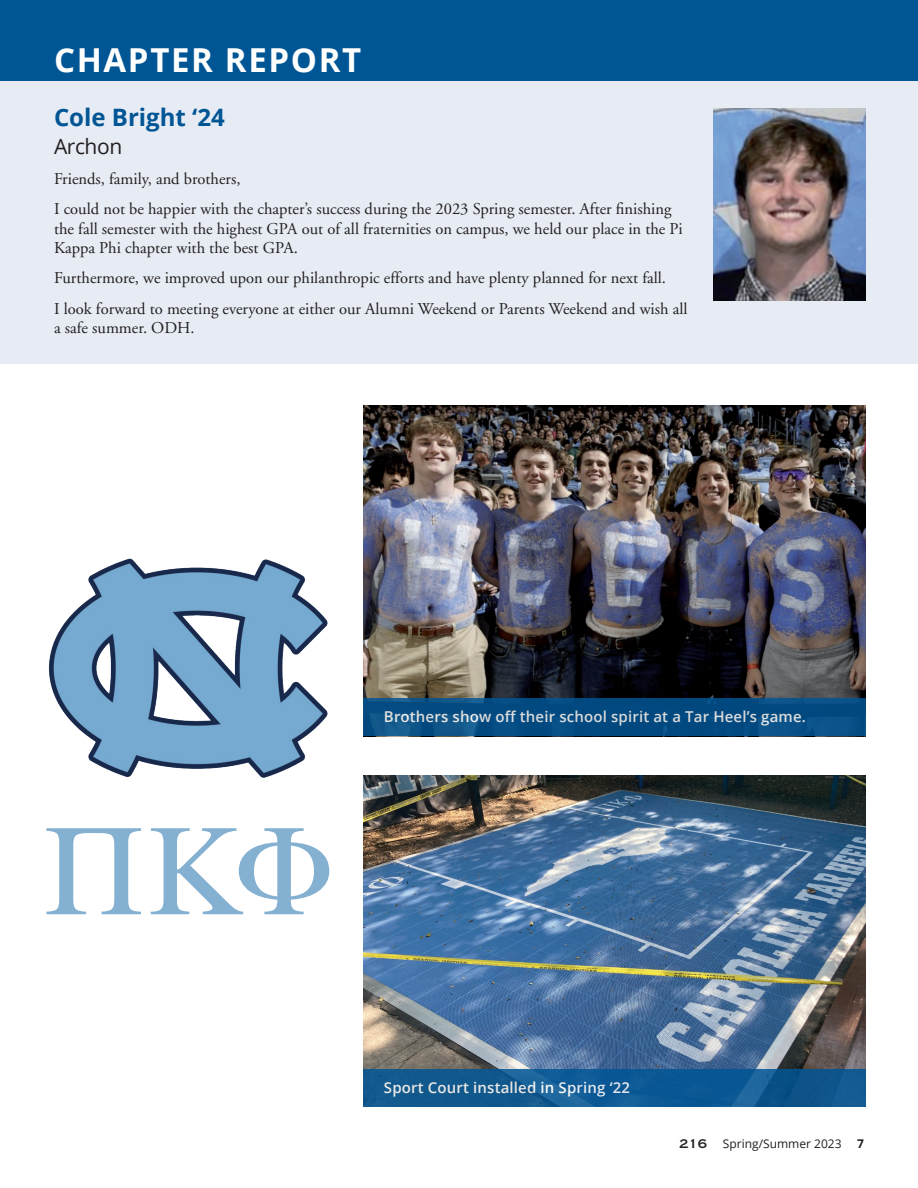
<style>
.page{position:relative;width:918px;height:1188px;background:#fff}
.page>*{position:absolute;margin:0;border:0;box-sizing:border-box;transform-origin:0 0}
.t1{font:700 33px "Open Sans";letter-spacing:.05em;color:#fff}
.t2{font:700 24px "Open Sans";color:#005595}
.t3{font:21px "Open Sans";letter-spacing:-.02em;color:#231f20}
.t4{font:16.5px/30.3px "Adobe Garamond";color:#231f20}
.t5{font:600 15px "Open Sans";letter-spacing:.01em;color:#fff}
.t6{font:12px "Open Sans";color:#231f20}
.t7{font:12px "Copperplate Thirty One AB";color:#231f20}
.t8{font:700 12px "Open Sans";color:#231f20}
</style>
<div class="page">
<div style="left:0;top:40px;width:918px;height:324px;background:#e7ecf4"></div>
<div style="left:0;top:0;width:918px;height:81px;background:#005595"></div>
<img style="left:714px;top:108px;width:152px;height:192px">
<img style="left:364px;top:776px;width:502px;height:293px">
<svg style="left:364px;top:1069px;width:502px;height:38px;fill:#105892"></svg>
<img style="left:364px;top:405px;width:502px;height:294px">
<svg style="left:364px;top:699px;width:502px;height:37px;fill:#014980"></svg>
<img style="left:48px;top:558px;width:280px;height:219px">
<svg style="left:46px;top:828px;width:283px;height:86px"></svg>
<h1 class="t1" style="left:54px;top:37px;width:309px">CHAPTER REPORT</h1>
<h2 class="t2" style="left:54px;top:101px;width:172px">Cole Bright ‘24</h2>
<p class="t3" style="left:54px;top:132px;width:70px">Archon</p>
<p class="t4" style="left:54px;top:164px;width:619px">Friends, family, and brothers,<br>I could not be happier with the chapter’s success during the 2023 Spring semester. After finishing</p>
<p class="t4" style="left:54px;top:219px;width:630px;line-height:19.5px">the fall semester with the highest GPA out of all fraternities on campus, we held our place in the Pi<br>Kappa Phi chapter with the best GPA.</p>
<p class="t4" style="left:54px;top:264px;width:635px">Furthermore, we improved upon our philanthropic efforts and have plenty planned for next fall.<br>I look forward to meeting everyone at either our Alumni Weekend or Parents Weekend and wish all</p>
<p class="t4" style="left:54px;top:313px;width:142px">a safe summer. ODH.</p>
<p class="t5" style="left:384px;top:706px;width:424px">Brothers show off their school spirit at a Tar Heel’s game.</p>
<p class="t5" style="left:384px;top:1077px;width:248px">Sport Court installed in Spring ‘22</p>
<p class="t7" style="left:679px;top:1137px;width:30px">216</p>
<p class="t6" style="left:723px;top:1136px;width:120px">Spring/Summer 2023</p>
<p class="t8" style="left:857px;top:1136px;width:8px">7</p>
</div>
